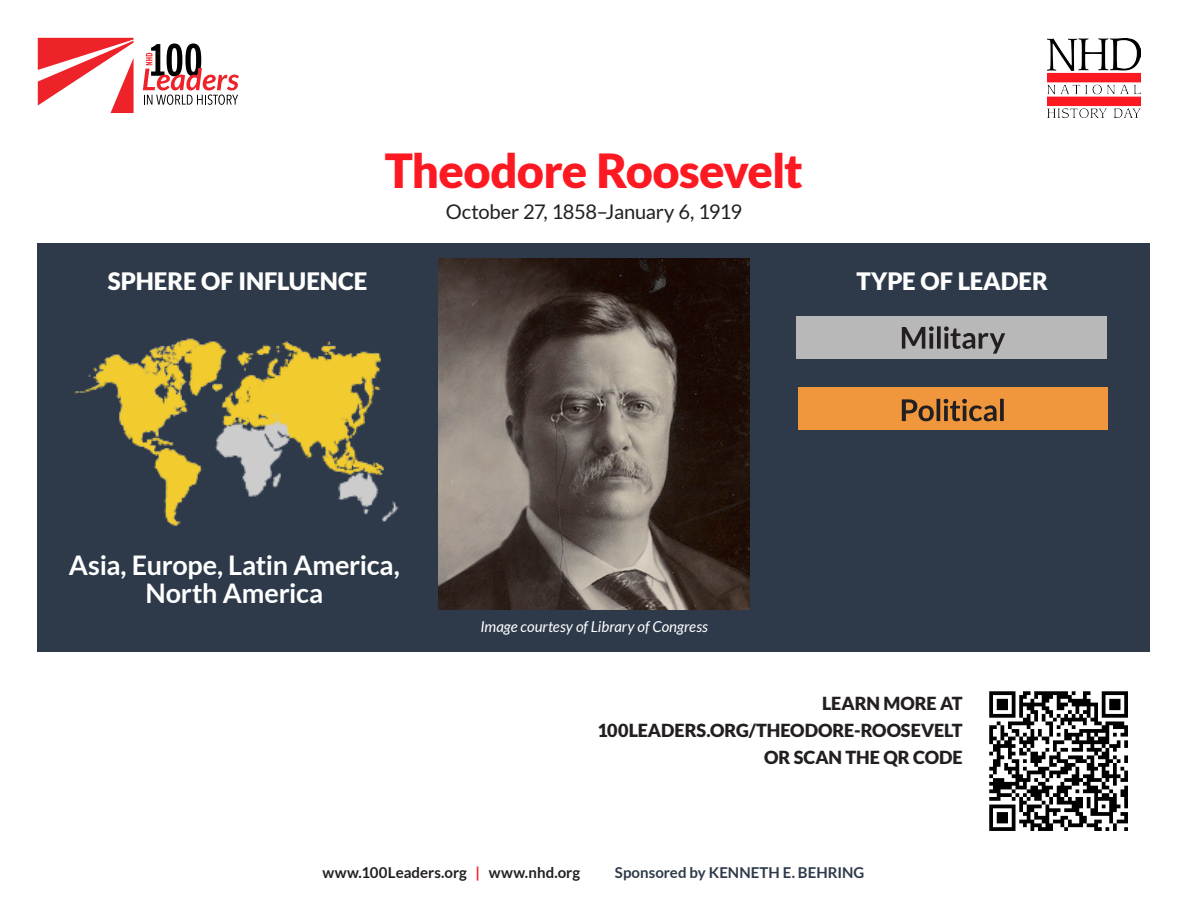
<style>
.page{position:relative;width:1188px;height:918px;background:#fff}
.page>*{position:absolute;margin:0;border:0;box-sizing:border-box;transform-origin:0 0}
.t1{font:900 46.95px "Lato";letter-spacing:-.015em;color:#fc1922}
.t2{font:700 27px/28.5px "Lato";letter-spacing:-.005em;color:#fff;text-align:center}
.t3{font:900 24px "Lato";color:#fff}
.t4{font:20.1px "Lato";letter-spacing:-.015em;color:#231f20}
.t5{font:900 18px "Lato";color:#231f20}
.t6{font:italic 15px "Lato";color:#fff}
.t7{font:700 15px "Lato";letter-spacing:.005em;color:#231f20}
.t8{font:700 15px "Lato";letter-spacing:.005em;color:#2e3a4a}
.s1{color:#fc1922}
</style>
<div class="page">
<div style="left:38px;top:243px;width:1112px;height:409px;background:#2e3a4a"></div>
<img style="left:1048px;top:39px;width:93px;height:78px">
<svg style="left:38px;top:38px;width:96px;height:75px"></svg>
<svg style="left:143px;top:43px;width:96px;height:62px"></svg>
<img style="left:74px;top:338px;width:325px;height:188px">
<img style="left:439px;top:259px;width:310px;height:351px">
<img style="left:989px;top:691px;width:139px;height:140px">
<div style="left:798px;top:388px;width:310px;height:42px;background:#f0963d"></div>
<svg style="left:902px;top:399px;width:102px;height:22px"></svg>
<div style="left:797px;top:316px;width:310px;height:43px;background:#b8b8b8"></div>
<svg style="left:902px;top:326px;width:103px;height:28px"></svg>
<p class="t1" style="left:385px;top:143px;width:420px">Theodore Roosevelt</p>
<p class="t4" style="left:446px;top:200px;width:298px">October 27, 1858–January 6, 1919</p>
<h3 class="t3" style="left:108px;top:267px;width:261px">SPHERE OF INFLUENCE</h3>
<h3 class="t3" style="left:856px;top:267px;width:193px">TYPE OF LEADER</h3>
<p class="t2" style="left:69px;top:550px;width:333px">Asia, Europe, Latin America,<br>North America</p>
<p class="t6" style="left:480px;top:618px;width:229px">Image courtesy of Library of Congress</p>
<p class="t5" style="left:822px;top:693px;width:142px">LEARN MORE AT</p>
<p class="t5" style="left:597px;top:720px;width:367px">100LEADERS.ORG/THEODORE-ROOSEVELT</p>
<p class="t5" style="left:764px;top:747px;width:200px">OR SCAN THE QR CODE</p>
<p class="t7" style="left:322px;top:864px;width:259px">www.100Leaders.org <span class="s1">|</span> www.nhd.org</p>
<p class="t8" style="left:615px;top:864px;width:251px">Sponsored by KENNETH E. BEHRING</p>
</div>
